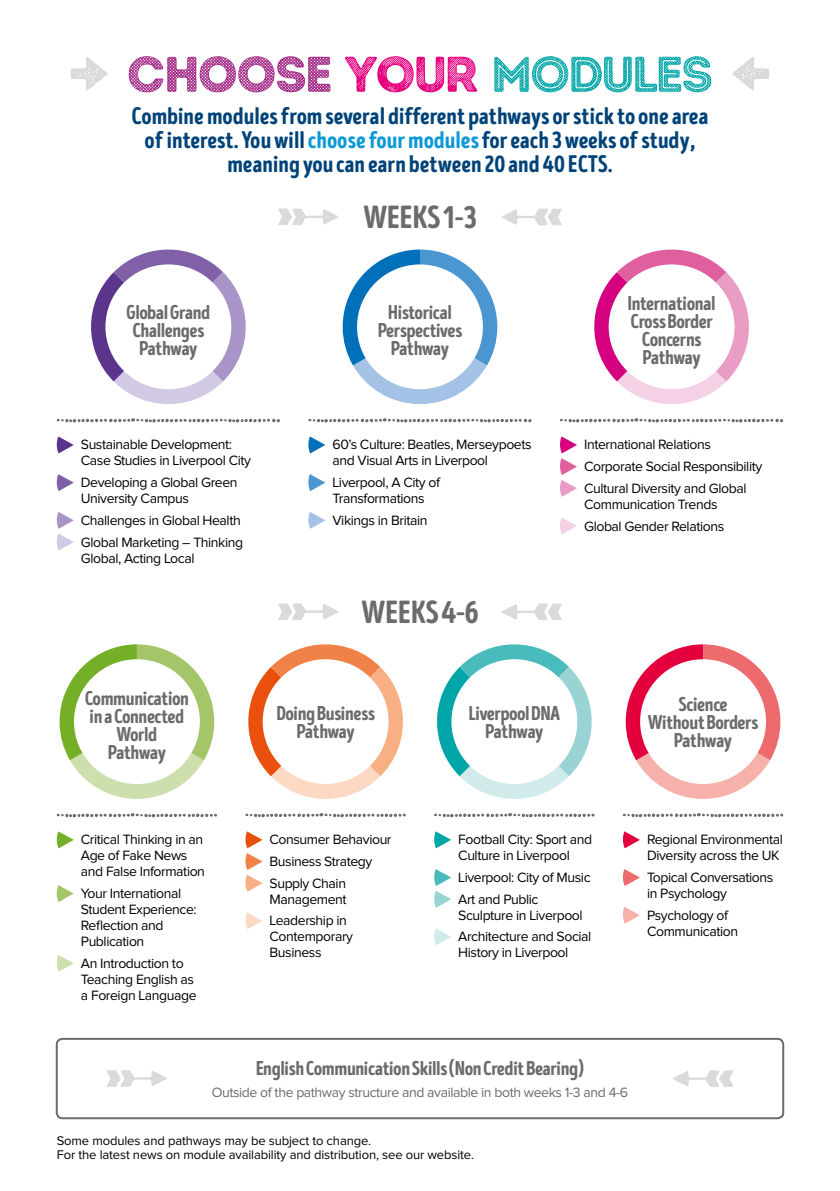
<style>
.page{position:relative;width:840px;height:1191px;background:#fff}
.page>*{position:absolute;margin:0;border:0;box-sizing:border-box;transform-origin:0 0}
.t1{font:50px "Intro Rust H1 Base 2 Line";letter-spacing:-.06em;color:#00a5a7}
.t2{font:32px "Intro Head H Base";letter-spacing:-.01em;color:#6b6b6a}
.t3{font:24px/24px "Intro Head H Base";color:#004379;text-align:center}
.t4{font:20px/18px "Intro Head H Base";letter-spacing:-.03em;color:#6b6b6a;text-align:center}
.t5{font:14px/16px "Proxima Nova";letter-spacing:-.03em;color:#000}
.t6{font:14px "Proxima Nova";letter-spacing:-.03em;color:#6b6b6a}
.t7{font:13px/14px "Proxima Nova";letter-spacing:-.01em;color:#000}
.s1{font-family:"Intro Rust H1 Base";color:#a22986}
.s2{font-family:"Intro Rust L Base";color:#e6007f}
.s3{color:#0c99d6}
</style>
<div class="page">
<svg style="left:56px;top:436px;width:18px;height:17px"></svg>
<svg style="left:56px;top:474px;width:18px;height:17px"></svg>
<svg style="left:56px;top:512px;width:18px;height:38px"></svg>
<svg style="left:308px;top:436px;width:17px;height:17px"></svg>
<svg style="left:308px;top:474px;width:17px;height:17px"></svg>
<svg style="left:308px;top:512px;width:17px;height:17px"></svg>
<svg style="left:560px;top:436px;width:16px;height:61px"></svg>
<svg style="left:560px;top:517px;width:16px;height:17px"></svg>
<svg style="left:56px;top:831px;width:18px;height:17px"></svg>
<svg style="left:56px;top:885px;width:18px;height:17px"></svg>
<svg style="left:56px;top:955px;width:18px;height:16px"></svg>
<svg style="left:245px;top:831px;width:17px;height:60px"></svg>
<svg style="left:245px;top:912px;width:17px;height:17px"></svg>
<svg style="left:434px;top:831px;width:17px;height:17px"></svg>
<svg style="left:434px;top:869px;width:17px;height:38px"></svg>
<svg style="left:434px;top:928px;width:17px;height:17px"></svg>
<svg style="left:622px;top:831px;width:17px;height:17px"></svg>
<svg style="left:623px;top:869px;width:16px;height:17px"></svg>
<svg style="left:623px;top:907px;width:16px;height:16px"></svg>
<svg style="left:60px;top:644px;width:154px;height:155px"></svg>
<div style="left:74px;top:659px;width:126px;height:125px;background:#fff;border-radius:50%"></div>
<svg style="left:248px;top:644px;width:155px;height:155px"></svg>
<div style="left:262px;top:659px;width:126px;height:125px;background:#fff;border-radius:50%"></div>
<svg style="left:91px;top:249px;width:155px;height:155px"></svg>
<div style="left:105px;top:264px;width:126px;height:125px;background:#fff;border-radius:50%"></div>
<svg style="left:594px;top:249px;width:155px;height:155px"></svg>
<div style="left:608px;top:264px;width:126px;height:125px;background:#fff;border-radius:50%"></div>
<svg style="left:437px;top:644px;width:155px;height:155px"></svg>
<div style="left:451px;top:659px;width:126px;height:125px;background:#fff;border-radius:50%"></div>
<svg style="left:625px;top:644px;width:155px;height:155px"></svg>
<div style="left:639px;top:659px;width:126px;height:125px;background:#fff;border-radius:50%"></div>
<svg style="left:342px;top:249px;width:155px;height:155px"></svg>
<div style="left:357px;top:264px;width:125px;height:125px;background:#fff;border-radius:50%"></div>
<svg style="left:57px;top:813px;width:160px;height:4px"></svg>
<svg style="left:57px;top:418px;width:223px;height:5px"></svg>
<svg style="left:308px;top:418px;width:223px;height:5px"></svg>
<svg style="left:560px;top:418px;width:222px;height:5px"></svg>
<svg style="left:245px;top:813px;width:160px;height:4px"></svg>
<svg style="left:434px;top:813px;width:160px;height:4px"></svg>
<svg style="left:623px;top:813px;width:159px;height:4px"></svg>
<div style="left:56px;top:1037px;width:727px;height:82px;border:2px solid #6b6b6a;border-radius:6px"></div>
<svg style="left:278px;top:208px;width:60px;height:17px"></svg>
<svg style="left:278px;top:603px;width:60px;height:17px"></svg>
<svg style="left:107px;top:1070px;width:60px;height:17px"></svg>
<svg style="left:501px;top:208px;width:60px;height:17px"></svg>
<svg style="left:501px;top:603px;width:60px;height:17px"></svg>
<svg style="left:673px;top:1070px;width:60px;height:17px"></svg>
<svg style="left:71px;top:57px;width:36px;height:34px"></svg>
<svg style="left:732px;top:57px;width:36px;height:34px"></svg>
<h1 class="t1" style="left:127px;top:42px;width:587px"><span class="s1">CHOOSE</span> <span class="s2">YOUR</span> MODULES</h1>
<h3 class="t3" style="left:131px;top:104px;width:578px">Combine modules from several different pathways or stick to one area of interest. You will <span class="s3">choose four modules</span> for each 3 weeks of study, meaning you can earn between 20 and 40 ECTS.</h3>
<h2 class="t2" style="left:363px;top:198px;width:115px">WEEKS 1-3</h2>
<h3 class="t4" style="left:126px;top:303px;width:86px">Global Grand<br>Challenges<br>Pathway</h3>
<h3 class="t4" style="left:627px;top:294px;width:90px">International<br>Cross Border<br>Concerns<br>Pathway</h3>
<h3 class="t4" style="left:377px;top:303px;width:86px">Historical<br>Perspectives<br>Pathway</h3>
<p class="t5" style="left:81px;top:437px;width:172px">Sustainable Development:<br>Case Studies in Liverpool City</p>
<p class="t5" style="left:81px;top:475px;width:158px">Developing a Global Green<br>University Campus</p>
<p class="t5" style="left:81px;top:510px;width:164px;line-height:21.6px">Challenges in Global Health<br>Global Marketing – Thinking</p>
<p class="t5" style="left:81px;top:550px;width:115px">Global, Acting Local</p>
<p class="t5" style="left:332px;top:437px;width:200px">60’s Culture: Beatles, Merseypoets and Visual Arts in Liverpool</p>
<p class="t5" style="left:332px;top:475px;width:109px">Liverpool, A City of<br>Transformations</p>
<p class="t5" style="left:332px;top:512px;width:96px">Vikings in Britain</p>
<h2 class="t2" style="left:361px;top:592px;width:118px">WEEKS 4-6</h2>
<p class="t5" style="left:583px;top:434px;width:179px;line-height:21.6px">International Relations<br>Corporate Social Responsibility<br>Cultural Diversity and Global</p>
<p class="t5" style="left:583px;top:494px;width:141px;line-height:21.6px">Communication Trends<br>Global Gender Relations</p>
<h3 class="t4" style="left:85px;top:689px;width:106px">Communication in a Connected<br>World<br>Pathway</h3>
<h3 class="t4" style="left:276px;top:704px;width:100px">Doing Business<br>Pathway</h3>
<h3 class="t4" style="left:468px;top:704px;width:93px">Liverpool DNA<br>Pathway</h3>
<h3 class="t4" style="left:647px;top:695px;width:112px">Science<br>Without Borders<br>Pathway</h3>
<p class="t5" style="left:81px;top:832px;width:126px">Critical Thinking in an<br>Age of Fake News and False Information</p>
<p class="t5" style="left:81px;top:885px;width:117px">Your International<br>Student Experience:<br>Reflection and<br>Publication</p>
<p class="t5" style="left:81px;top:955px;width:117px">An Introduction to<br>Teaching English as a Foreign Language</p>
<p class="t5" style="left:269px;top:829px;width:123px;line-height:21.6px">Consumer Behaviour<br>Business Strategy<br>Supply Chain</p>
<p class="t5" style="left:269px;top:888px;width:79px;line-height:21.6px">Management<br>Leadership in</p>
<p class="t5" style="left:269px;top:929px;width:85px">Contemporary<br>Business</p>
<p class="t5" style="left:458px;top:832px;width:135px">Football City: Sport and<br>Culture in Liverpool</p>
<p class="t5" style="left:458px;top:867px;width:134px;line-height:21.6px">Liverpool: City of Music<br>Art and Public</p>
<p class="t5" style="left:458px;top:904px;width:134px;line-height:21.6px">Sculpture in Liverpool<br>Architecture and Social</p>
<p class="t5" style="left:458px;top:945px;width:111px">History in Liverpool</p>
<p class="t5" style="left:646px;top:832px;width:137px">Regional Environmental<br>Diversity across the UK</p>
<p class="t5" style="left:646px;top:869px;width:128px">Topical Conversations in Psychology</p>
<p class="t5" style="left:646px;top:907px;width:92px">Psychology of<br>Communication</p>
<h3 class="t4" style="left:255px;top:1059px;width:330px">English Communication Skills (Non Credit Bearing)</h3>
<p class="t6" style="left:212px;top:1084px;width:417px">Outside of the pathway structure and available in both weeks 1-3 and 4-6</p>
<p class="t7" style="left:57px;top:1133px;width:418px">Some modules and pathways may be subject to change.<br>For the latest news on module availability and distribution, see our website.</p>
</div>
